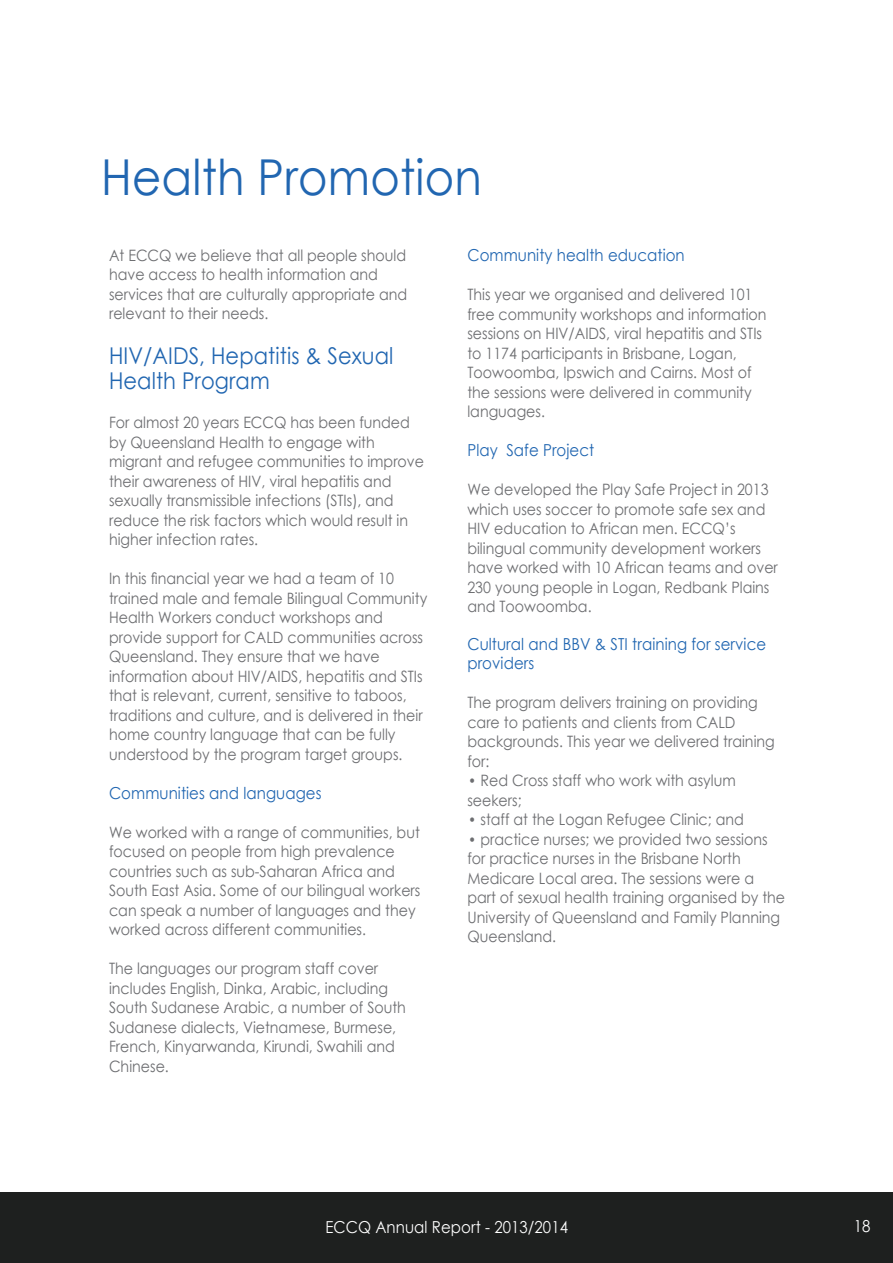
<style>
.page{position:relative;width:893px;height:1263px;background:#fff}
.page>*{position:absolute;margin:0;border:0;box-sizing:border-box;transform-origin:0 0}
.t1{font:49.5px "Century Gothic";letter-spacing:.005em;color:#2166b1;scale:.91 1}
.t2{font:23.1px/25.2px "Century Gothic";letter-spacing:.005em;color:#2166b1;scale:.91 1}
.t3{font:16.5px/19.5px "Century Gothic";letter-spacing:.005em;color:#2166b1;scale:.91 1}
.t4{font:16.5px "Century Gothic";letter-spacing:.005em;color:#fff;scale:.91 1}
.t5{font:15.6px/19.5px "Century Gothic";color:#6d6e71;scale:.91 1}
.s1{font-family:"Franklin Gothic"}
</style>
<div class="page">
<div style="left:0;top:1192px;width:892px;height:70px;background:#1e201f"></div>
<h1 class="t1" style="left:101px;top:158px;width:420px">Health Promotion</h1>
<p class="t5" style="left:109px;top:247px;width:329px">At ECCQ we believe that all people should have access to health information and services that are culturally appropriate and relevant to their needs.</p>
<h2 class="t2" style="left:109px;top:345px;width:314px">HIV/AIDS, Hepatitis &amp; Sexual<br>Health Program</h2>
<p class="t5" style="left:109px;top:414px;width:348px">For almost 20 years ECCQ has been funded by Queensland Health to engage with migrant and refugee communities to improve their awareness of HIV, viral hepatitis and sexually transmissible infections (STIs), and reduce the risk factors which would result in higher infection rates.</p>
<p class="t5" style="left:109px;top:570px;width:351px">In this financial year we had a team of 10 trained male and female Bilingual Community Health Workers conduct workshops and provide support for CALD communities across Queensland. They ensure that we have information about HIV/AIDS, hepatitis and STIs that is relevant, current, sensitive to taboos, traditions and culture, and is delivered in their home country language that can be fully understood by the program target groups.</p>
<p class="t3" style="left:109px;top:785px;width:235px">Communities and languages</p>
<p class="t5" style="left:109px;top:824px;width:344px">We worked with a range of communities, but focused on people from high prevalence countries such as sub-Saharan Africa and South East Asia. Some of our bilingual workers can speak a number of languages and they worked across different communities.</p>
<p class="t5" style="left:109px;top:960px;width:328px">The languages our program staff cover includes English, Dinka, Arabic, including South Sudanese Arabic, a number of South Sudanese dialects, Vietnamese, Burmese, French, Kinyarwanda, Kirundi, Swahili and Chinese.</p>
<p class="t3" style="left:467px;top:247px;width:240px">Community health education</p>
<p class="t5" style="left:467px;top:286px;width:330px">This year we organised and delivered 101 free community workshops and information sessions on HIV/AIDS, viral hepatitis and STIs to 1174 participants in Brisbane, Logan, Toowoomba, Ipswich and Cairns. Most of the sessions were delivered in community languages.</p>
<p class="t3" style="left:467px;top:442px;width:141px">Play Safe Project</p>
<p class="t5" style="left:467px;top:481px;width:343px">We developed the Play Safe Project in 2013 which uses soccer to promote safe sex and HIV education to African men. ECCQ’s bilingual community development workers have worked with 10 African teams and over 230 young people in Logan, Redbank Plains and Toowoomba.</p>
<p class="t3" style="left:467px;top:636px;width:330px">Cultural and BBV &amp; STI training for service providers</p>
<p class="t5" style="left:467px;top:694px;width:339px">The program delivers training on providing care to patients and clients from CALD backgrounds. This year we delivered training for:</p>
<p class="t5" style="left:467px;top:772px;width:296px"><span class="s1">•</span> Red Cross staff who work with asylum seekers;</p>
<p class="t5" style="left:467px;top:811px;width:305px"><span class="s1">•</span> staff at the Logan Refugee Clinic; and</p>
<p class="t5" style="left:467px;top:831px;width:351px"><span class="s1">•</span> practice nurses; we provided two sessions for practice nurses in the Brisbane North Medicare Local area. The sessions were a part of sexual health training organised by the University of Queensland and Family Planning Queensland.</p>
<p class="t4" style="left:325px;top:1220px;width:268px">ECCQ Annual Report - 2013/2014</p>
<p class="t4" style="left:853px;top:1220px;width:20px">18</p>
</div>
